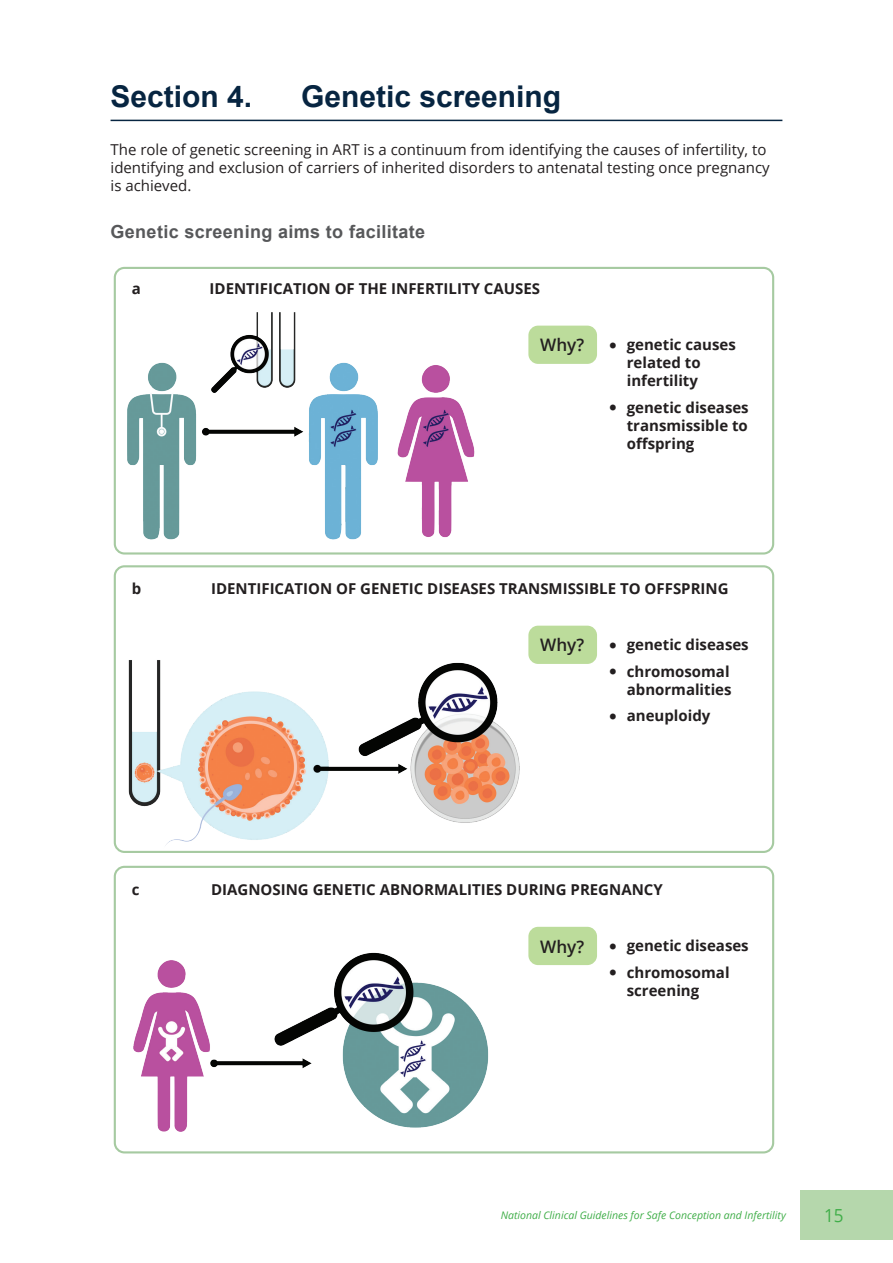
<style>
.page{position:relative;width:893px;height:1263px;background:#fff}
.page>*{position:absolute;margin:0;border:0;box-sizing:border-box;transform-origin:0 0}
.Heading_1{font:700 30px "Arial";color:#072541}
.Heading_3{font:700 18px "Arial";letter-spacing:.02em;color:#57585a}
.t1{font:18px "Open Sans";color:#40ae49;scale:.95 1}
.Diagram_Text_centere{font:600 17.25px "Open Sans";color:#231f20}
.Normal_text_Bold{font:700 15px/18px "Open Sans";color:#231f20}
.Normal_text{font:15px/18px "Open Sans";color:#231f20}
.t2{font:italic 10.5px "Open Sans";color:#40ae49}
</style>
<div class="page">
<div style="left:800px;top:1190px;width:93px;height:50px;background:#b5d7ac"></div>
<hr style="left:111px;top:120px;width:671px;height:1px;background:#072541">
<div style="left:114px;top:267px;width:660px;height:287px;border:2px solid #a6caa1;border-radius:10px"></div>
<div style="left:114px;top:565px;width:660px;height:288px;border:2px solid #a6caa1;border-radius:10px"></div>
<div style="left:114px;top:866px;width:660px;height:287px;border:2px solid #a6caa1;border-radius:10px"></div>
<div style="left:528px;top:326px;width:69px;height:38px;background:#bcdc9b;border-radius:10px"></div>
<div style="left:528px;top:626px;width:69px;height:38px;background:#bcdc9b;border-radius:10px"></div>
<div style="left:528px;top:927px;width:69px;height:38px;background:#bcdc9b;border-radius:10px"></div>
<img style="left:128px;top:313px;width:357px;height:240px">
<img style="left:128px;top:660px;width:391px;height:209px">
<img style="left:133px;top:952px;width:356px;height:180px">
<p class="Heading_1" style="left:111px;top:75px;width:143px">Section 4.</p>
<p class="Heading_1" style="left:301px;top:75px;width:262px">Genetic screening</p>
<p class="Normal_text" style="left:111px;top:140px;width:661px">The role of genetic screening in ART is a continuum from identifying the causes of infertility, to identifying and exclusion of carriers of inherited disorders to antenatal testing once pregnancy is achieved.</p>
<p class="Heading_3" style="left:111px;top:219px;width:316px">Genetic screening aims to facilitate</p>
<p class="Normal_text_Bold" style="left:132px;top:279px;width:11px">a</p>
<p class="Normal_text_Bold" style="left:210px;top:279px;width:332px">IDENTIFICATION OF THE INFERTILITY CAUSES</p>
<p class="Diagram_Text_centere" style="left:540px;top:333px;width:46px">Why?</p>
<p class="Normal_text_Bold" style="left:627px;top:335px;width:111px">genetic causes related to infertility</p>
<p class="Normal_text_Bold" style="left:627px;top:398px;width:123px;text-align:justify">genetic diseases transmissible to offspring</p>
<p class="Normal_text_Bold" style="left:132px;top:579px;width:11px">b</p>
<p class="Normal_text_Bold" style="left:211px;top:579px;width:519px">IDENTIFICATION OF GENETIC DISEASES TRANSMISSIBLE TO OFFSPRING</p>
<p class="Diagram_Text_centere" style="left:540px;top:633px;width:46px">Why?</p>
<p class="Normal_text_Bold" style="left:627px;top:635px;width:123px">genetic diseases</p>
<p class="Normal_text_Bold" style="left:627px;top:662px;width:106px">chromosomal abnormalities</p>
<p class="Normal_text_Bold" style="left:627px;top:706px;width:85px">aneuploidy</p>
<p class="Normal_text_Bold" style="left:132px;top:880px;width:9px">c</p>
<p class="Normal_text_Bold" style="left:211px;top:880px;width:453px">DIAGNOSING GENETIC ABNORMALITIES DURING PREGNANCY</p>
<p class="Diagram_Text_centere" style="left:540px;top:934px;width:46px">Why?</p>
<p class="Normal_text_Bold" style="left:627px;top:936px;width:123px">genetic diseases</p>
<p class="Normal_text_Bold" style="left:627px;top:963px;width:104px">chromosomal screening</p>
<p class="t2" style="left:501px;top:1208px;width:287px">National Clinical Guidelines for Safe Conception and Infertility</p>
<p class="t1" style="left:824px;top:1203px;width:22px">15</p>
</div>
